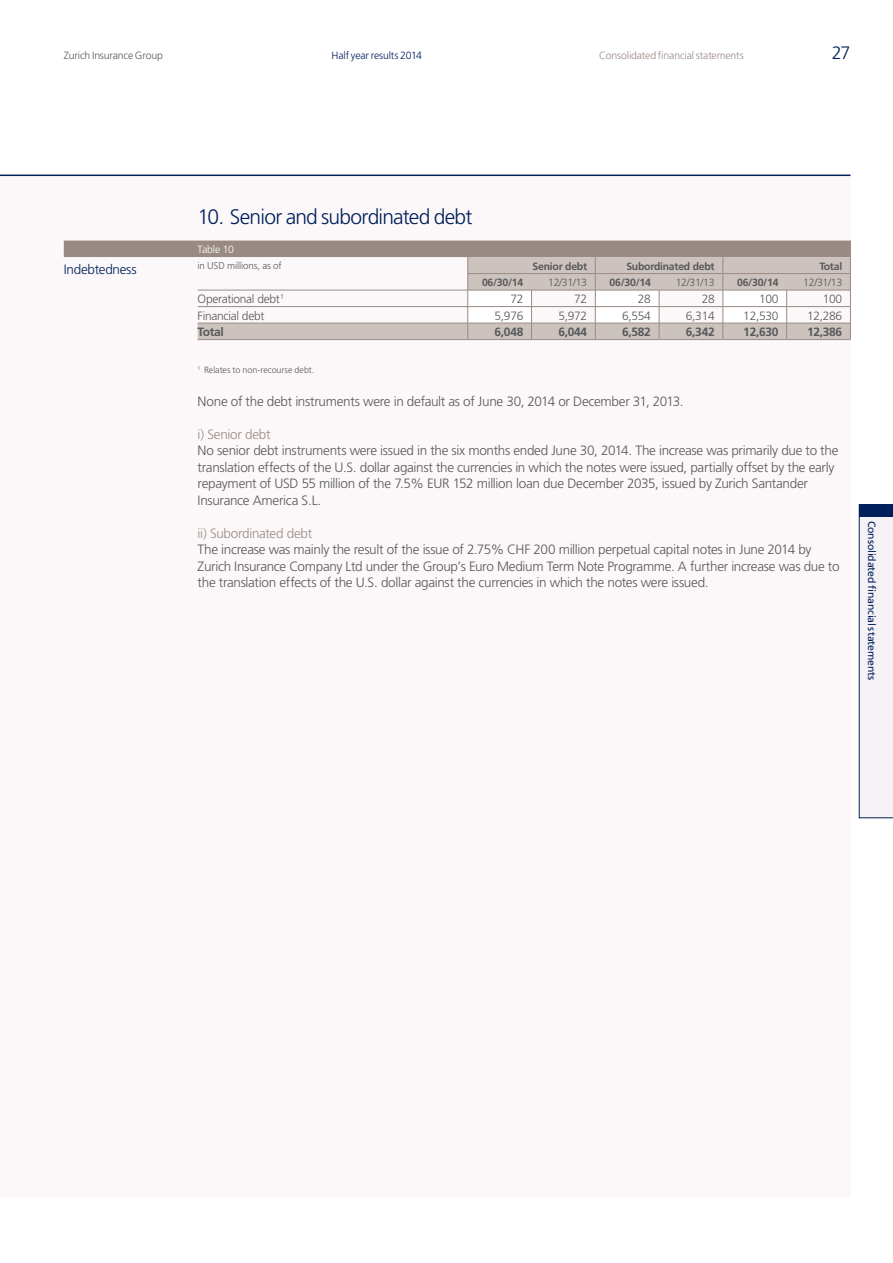
<style>
.page{position:relative;width:893px;height:1263px;background:#fff}
.page>*{position:absolute;margin:0;border:0;box-sizing:border-box;transform-origin:0 0}
.t1{font:300 21px "Frutiger";letter-spacing:-.04em;color:#00205b}
.t2{font:300 18px "Frutiger";color:#00205b}
.t3{font:300 13.5px/16.5px "Frutiger";letter-spacing:-.025em;color:#57585a}
.t4{font:300 13.5px "Frutiger";letter-spacing:-.025em;color:#998b83}
.t5{font:300 13.5px "Frutiger";letter-spacing:-.02em;color:#00205b}
.t6{font:300 12px "Frutiger";letter-spacing:-.025em;color:#57585a}
.t7{font:700 12px "Frutiger";letter-spacing:-.025em;color:#57585a}
.t8{font:700 10.5px "Frutiger";letter-spacing:-.025em;color:#57585a}
.t9{font:300 10.5px "Frutiger";letter-spacing:-.02em;color:#57585a}
.t10{font:300 10.5px "Frutiger";letter-spacing:-.015em;color:#998b83}
.t11{font:10.5px "Frutiger";letter-spacing:-.015em;color:#00205b}
.t12{font:300 10.5px "Frutiger";letter-spacing:-.015em;color:#00205b}
.t13{font:300 10.5px "Frutiger";letter-spacing:-.01em;color:#fff}
.t14{font:300 9.75px "Frutiger";letter-spacing:-.015em;color:#57585a}
.t15{font:300 9px "Frutiger";letter-spacing:-.005em;color:#57585a}
</style>
<div class="page">
<div style="left:0;top:175px;width:850px;height:1023px;background:#fcf8f9"></div>
<hr style="left:0;top:175px;width:850px;height:1px;background:#00205b">
<div style="left:858px;top:504px;width:35px;height:314px;background:#f4f2f6"></div>
<div style="left:859px;top:505px;width:34px;height:12px;background:#00205b"></div>
<svg style="left:64px;top:241px;width:787px;height:99px"></svg>
<hr style="left:198px;top:339px;width:270px;height:1px;background:#998b83">
<hr style="left:468px;top:339px;width:63px;height:1px;background:#998b83">
<hr style="left:532px;top:339px;width:63px;height:1px;background:#998b83">
<hr style="left:595px;top:339px;width:64px;height:1px;background:#998b83">
<hr style="left:659px;top:339px;width:64px;height:1px;background:#998b83">
<hr style="left:723px;top:339px;width:63px;height:1px;background:#998b83">
<hr style="left:787px;top:339px;width:63px;height:1px;background:#998b83">
<p class="t9" style="left:64px;top:49px;width:101px">Zurich Insurance Group</p>
<p class="t12" style="left:331px;top:49px;width:92px">Half year results 2014</p>
<p class="t10" style="left:599px;top:49px;width:146px">Consolidated financial statements</p>
<h2 class="t2" style="left:832px;top:43px;width:20px">27</h2>
<h1 class="t1" style="left:198px;top:205px;width:276px">10. Senior and subordinated debt</h1>
<p class="t13" style="left:198px;top:244px;width:38px">Table 10</p>
<p class="t5" style="left:64px;top:261px;width:74px">Indebtedness</p>
<p class="t14" style="left:198px;top:260px;width:86px">in USD millions, as of</p>
<p class="t8" style="left:533px;top:260px;width:56px">Senior debt</p>
<p class="t8" style="left:626px;top:260px;width:90px">Subordinated debt</p>
<p class="t8" style="left:819px;top:260px;width:24px">Total</p>
<p class="t8" style="left:482px;top:277px;width:43px">06/30/14</p>
<p class="t9" style="left:548px;top:277px;width:41px">12/31/13</p>
<p class="t8" style="left:610px;top:277px;width:43px">06/30/14</p>
<p class="t9" style="left:676px;top:277px;width:41px">12/31/13</p>
<p class="t8" style="left:737px;top:277px;width:43px">06/30/14</p>
<p class="t9" style="left:803px;top:277px;width:41px">12/31/13</p>
<p class="t6" style="left:198px;top:292px;width:88px">Operational debt<sup>1</sup></p>
<p class="t6" style="left:510px;top:292px;width:15px">72</p>
<p class="t6" style="left:574px;top:292px;width:15px">72</p>
<p class="t6" style="left:638px;top:292px;width:15px">28</p>
<p class="t6" style="left:702px;top:292px;width:15px">28</p>
<p class="t6" style="left:759px;top:292px;width:21px">100</p>
<p class="t6" style="left:823px;top:292px;width:21px">100</p>
<p class="t6" style="left:198px;top:309px;width:68px">Financial debt</p>
<p class="t6" style="left:495px;top:309px;width:30px">5,976</p>
<p class="t6" style="left:558px;top:309px;width:30px">5,972</p>
<p class="t6" style="left:622px;top:309px;width:30px">6,554</p>
<p class="t6" style="left:686px;top:309px;width:30px">6,314</p>
<p class="t6" style="left:743px;top:309px;width:37px">12,530</p>
<p class="t6" style="left:807px;top:309px;width:37px">12,286</p>
<p class="t7" style="left:198px;top:325px;width:28px">Total</p>
<p class="t7" style="left:495px;top:325px;width:30px">6,048</p>
<p class="t7" style="left:558px;top:325px;width:30px">6,044</p>
<p class="t7" style="left:622px;top:325px;width:30px">6,582</p>
<p class="t7" style="left:686px;top:325px;width:30px">6,342</p>
<p class="t7" style="left:743px;top:325px;width:37px">12,630</p>
<p class="t7" style="left:807px;top:325px;width:37px">12,386</p>
<p class="t15" style="left:198px;top:364px;width:118px"><sup>1</sup> Relates to non-recourse debt.</p>
<p class="t3" style="left:198px;top:393px;width:488px">None of the debt instruments were in default as of June 30, 2014 or December 31, 2013.</p>
<p class="t4" style="left:198px;top:426px;width:74px">i) Senior debt</p>
<p class="t3" style="left:198px;top:442px;width:642px">No senior debt instruments were issued in the six months ended June 30, 2014. The increase was primarily due to the translation effects of the U.S. dollar against the currencies in which the notes were issued, partially offset by the early repayment of USD 55 million of the 7.5% EUR 152 million loan due December 2035, issued by Zurich Santander Insurance America S.L.</p>
<p class="t4" style="left:198px;top:525px;width:116px">ii) Subordinated debt</p>
<p class="t3" style="left:198px;top:541px;width:643px">The increase was mainly the result of the issue of 2.75% CHF 200 million perpetual capital notes in June 2014 by<br>Zurich Insurance Company Ltd under the Group’s Euro Medium Term Note Programme. A further increase was due to the translation effects of the U.S. dollar against the currencies in which the notes were issued.</p>
<p class="t11" style="left:878px;top:521px;width:161px;rotate:90deg">Consolidated financial statements</p>
</div>
